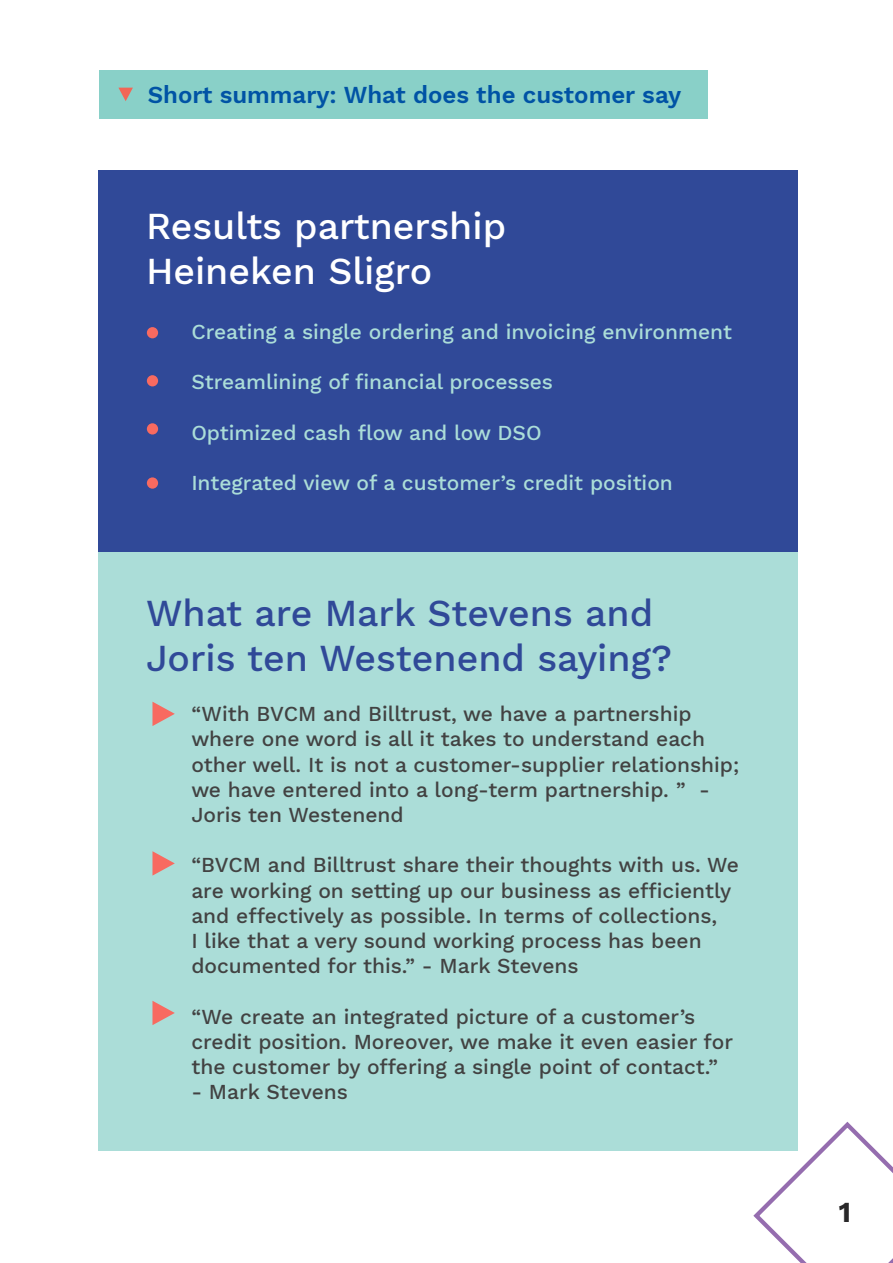
<style>
.page{position:relative;width:893px;height:1263px;background:#fff}
.page>*{position:absolute;margin:0;border:0;box-sizing:border-box;transform-origin:0 0}
.t1{font:500 37.5px/45px "Work Sans";color:#304998}
.t2{font:500 37.5px/45px "Work Sans";color:#fff}
.t3{font:700 28.5px "Work Sans";color:#292829}
.t4{font:600 24px "Work Sans";color:#0053a5}
.t5{font:500 21px/25.2px "Work Sans";color:#424242}
.t6{font:500 21px "Work Sans";color:#abddd8}
</style>
<div class="page">
<svg style="left:750px;top:1121px;width:143px;height:142px"></svg>
<div style="left:99px;top:70px;width:608px;height:49px;background:#89d0c8"></div>
<svg style="left:118px;top:88px;width:15px;height:13px"></svg>
<div style="left:99px;top:171px;width:699px;height:381px;background:#304998"></div>
<div style="left:99px;top:552px;width:699px;height:598px;background:#abddd8"></div>
<div style="left:147px;top:327px;width:11px;height:11px;background:#f86a60;border-radius:50%"></div>
<div style="left:147px;top:375px;width:11px;height:11px;background:#f86a60;border-radius:50%"></div>
<div style="left:147px;top:423px;width:11px;height:11px;background:#f86a60;border-radius:50%"></div>
<div style="left:147px;top:477px;width:11px;height:12px;background:#f86a60;border-radius:50%"></div>
<svg style="left:152px;top:702px;width:23px;height:24px"></svg>
<svg style="left:152px;top:851px;width:23px;height:25px"></svg>
<svg style="left:152px;top:1001px;width:23px;height:24px"></svg>
<p class="t4" style="left:148px;top:77px;width:535px">Short summary: What does the customer say</p>
<h1 class="t2" style="left:146px;top:202px;width:362px">Results partnership<br>Heineken Sligro</h1>
<p class="t6" style="left:191px;top:316px;width:542px">Creating a single ordering and invoicing environment</p>
<p class="t6" style="left:191px;top:366px;width:363px">Streamlining of financial processes</p>
<p class="t6" style="left:191px;top:416px;width:352px">Optimized cash flow and low DSO</p>
<p class="t6" style="left:191px;top:467px;width:483px">Integrated view of a customer’s credit position</p>
<h1 class="t1" style="left:146px;top:590px;width:528px">What are Mark Stevens and<br>Joris ten Westenend saying?</h1>
<p class="t5" style="left:191px;top:700px;width:549px">“With BVCM and Billtrust, we have a partnership where one word is all it takes to understand each other well. It is not a customer-supplier relationship; we have entered into a long-term partnership. ” - Joris ten Westenend</p>
<p class="t5" style="left:191px;top:852px;width:549px">“BVCM and Billtrust share their thoughts with us. We are working on setting up our business as efficiently and effectively as possible. In terms of collections,<br>I like that a very sound working process has been documented for this.” - Mark Stevens</p>
<p class="t5" style="left:191px;top:1003px;width:543px">“We create an integrated picture of a customer’s credit position. Moreover, we make it even easier for the customer by offering a single point of contact.”</p>
<p class="t5" style="left:191px;top:1078px;width:158px">- Mark Stevens</p>
<h2 class="t3" style="left:839px;top:1191px;width:14px">1</h2>
</div>
